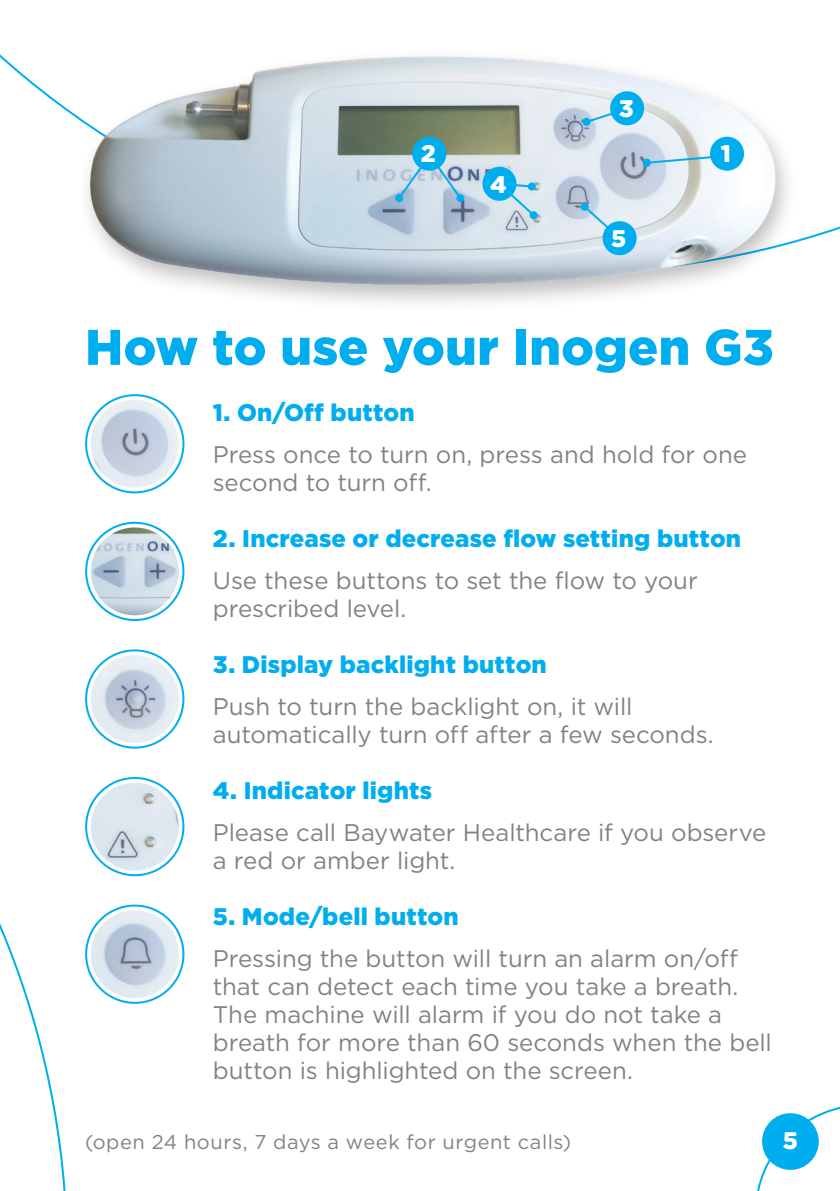
<style>
.page{position:relative;width:840px;height:1191px;background:#fff}
.page>*{position:absolute;margin:0;border:0;box-sizing:border-box;transform-origin:0 0}
.t1{font:900 50px "Gotham";letter-spacing:.005em;color:#00aeef}
.t2{font:24px/28px "Gotham";letter-spacing:-.005em;color:#808285}
.t3{font:900 24px "Gotham";letter-spacing:.005em;color:#00aeef}
.t4{font:900 24px "Gotham";color:#fff}
.t5{font:20px "Gotham";letter-spacing:.025em;color:#808285}
</style>
<div class="page">
<svg style="left:0;top:923px;width:66px;height:268px"></svg>
<img style="left:0;top:54px;width:839px;height:249px">
<div style="left:85px;top:394px;width:99px;height:99px;border:2px solid #00aeef;border-radius:50%"></div>
<img style="left:91px;top:400px;width:88px;height:88px;border-radius:44px">
<div style="left:85px;top:522px;width:99px;height:99px;border:2px solid #00aeef;border-radius:50%"></div>
<img style="left:91px;top:527px;width:88px;height:88px;border-radius:44px">
<div style="left:85px;top:649px;width:99px;height:99px;border:2px solid #00aeef;border-radius:50%"></div>
<img style="left:91px;top:655px;width:88px;height:88px;border-radius:44px">
<div style="left:85px;top:777px;width:99px;height:99px;border:2px solid #00aeef;border-radius:50%"></div>
<img style="left:91px;top:782px;width:88px;height:88px;border-radius:44px">
<div style="left:85px;top:904px;width:99px;height:99px;border:2px solid #00aeef;border-radius:50%"></div>
<img style="left:91px;top:910px;width:88px;height:88px;border-radius:44px">
<div style="left:709px;top:137px;width:34px;height:34px;background:#00aeef;border-radius:50%"></div>
<svg style="left:644px;top:154px;width:71px;height:11px"></svg>
<svg style="left:642px;top:159px;width:8px;height:8px"></svg>
<svg style="left:396px;top:151px;width:67px;height:50px;background:#b6cddc"></svg>
<div style="left:456px;top:194px;width:8px;height:8px;background:#00aeef;border-radius:50%"></div>
<div style="left:412px;top:137px;width:34px;height:34px;background:#00aeef;border-radius:50%"></div>
<svg style="left:583px;top:106px;width:36px;height:18px"></svg>
<div style="left:582px;top:118px;width:8px;height:8px;background:#00aeef;border-radius:50%"></div>
<div style="left:609px;top:91px;width:34px;height:34px;background:#00aeef;border-radius:50%"></div>
<svg style="left:581px;top:204px;width:41px;height:37px"></svg>
<div style="left:580px;top:203px;width:8px;height:8px;background:#00aeef;border-radius:50%"></div>
<div style="left:602px;top:221px;width:34px;height:34px;background:#00aeef;border-radius:50%"></div>
<svg style="left:496px;top:181px;width:40px;height:37px"></svg>
<div style="left:529px;top:211px;width:8px;height:8px;background:#00aeef;border-radius:50%"></div>
<div style="left:482px;top:167px;width:34px;height:34px;background:#00aeef;border-radius:50%"></div>
<svg style="left:757px;top:1107px;width:82px;height:84px"></svg>
<div style="left:761px;top:1113px;width:57px;height:56px;background:#00aeef;border-radius:50%"></div>
<p class="t4" style="left:618px;top:95px;width:16px">3</p>
<p class="t4" style="left:420px;top:140px;width:16px">2</p>
<p class="t4" style="left:720px;top:140px;width:12px">1</p>
<p class="t4" style="left:490px;top:170px;width:18px">4</p>
<p class="t4" style="left:610px;top:225px;width:17px">5</p>
<h1 class="t1" style="left:85px;top:318px;width:689px">How to use your Inogen G3</h1>
<p class="t3" style="left:213px;top:398px;width:203px">1. On/Off button</p>
<p class="t2" style="left:213px;top:440px;width:535px">Press once to turn on, press and hold for one second to turn off.</p>
<p class="t3" style="left:213px;top:524px;width:529px">2. Increase or decrease flow setting button</p>
<p class="t2" style="left:213px;top:566px;width:486px">Use these buttons to set the flow to your prescribed level.</p>
<p class="t3" style="left:213px;top:650px;width:335px">3. Display backlight button</p>
<p class="t2" style="left:213px;top:692px;width:502px">Push to turn the backlight on, it will automatically turn off after a few seconds.</p>
<p class="t3" style="left:213px;top:776px;width:221px">4. Indicator lights</p>
<p class="t2" style="left:213px;top:818px;width:554px">Please call Baywater Healthcare if you observe a red or amber light.</p>
<p class="t3" style="left:213px;top:902px;width:247px">5. Mode/bell button</p>
<p class="t2" style="left:213px;top:944px;width:560px">Pressing the button will turn an alarm on/off that can detect each time you take a breath.<br>The machine will alarm if you do not take a breath for more than 60 seconds when the bell button is highlighted on the screen.</p>
<p class="t5" style="left:85px;top:1131px;width:487px">(open 24 hours, 7 days a week for urgent calls)</p>
<p class="t4" style="left:782px;top:1126px;width:17px">5</p>
</div>
